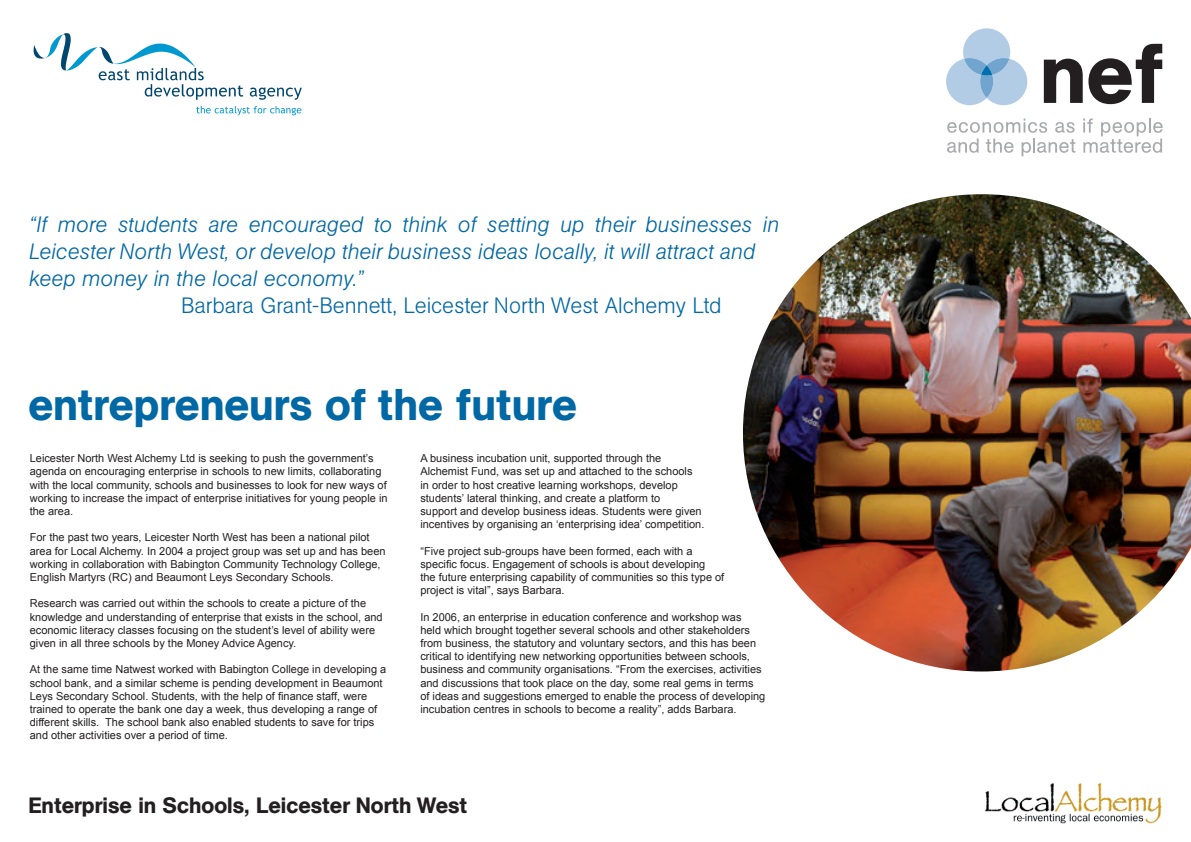
<style>
.page{position:relative;width:1191px;height:842px;background:#fff}
.page>*{position:absolute;margin:0;border:0;box-sizing:border-box;transform-origin:0 0}
.t1{font:500 44px "AG Book BQ";color:#0068a5}
.t2{font:italic 300 22px/27px "AG Book BQ";color:#0068a5}
.t3{font:300 22px "AG Book BQ";color:#0068a5}
.t4{font:500 22px "AG Book BQ";color:#231f20}
.t5{font:11px/13.2px "Arial";color:#231f20}
</style>
<div class="page">
<svg style="left:946px;top:28px;width:81px;height:77px"></svg>
<svg style="left:1043px;top:59px;width:39px;height:44px"></svg>
<svg style="left:1088px;top:44px;width:74px;height:60px"></svg>
<svg style="left:947px;top:119px;width:100px;height:14px"></svg>
<svg style="left:1055px;top:122px;width:19px;height:11px"></svg>
<svg style="left:947px;top:139px;width:31px;height:14px"></svg>
<svg style="left:985px;top:139px;width:28px;height:14px"></svg>
<svg style="left:1021px;top:139px;width:54px;height:17px"></svg>
<svg style="left:1083px;top:118px;width:79px;height:35px"></svg>
<img style="left:743px;top:194px;width:448px;height:477px">
<svg style="left:196px;top:106px;width:105px;height:9px"></svg>
<svg style="left:34px;top:33px;width:209px;height:67px"></svg>
<svg style="left:250px;top:87px;width:52px;height:13px"></svg>
<img style="left:985px;top:782px;width:177px;height:42px">
<h2 class="t2" style="left:28px;top:211px;width:752px">“If more students are encouraged to think of setting up their businesses in<br>Leicester North West, or develop their business ideas locally, it will attract and keep money in the local economy.”</h2>
<h2 class="t3" style="left:181px;top:292px;width:542px">Barbara Grant-Bennett, Leicester North West Alchemy Ltd</h2>
<h1 class="t1" style="left:28px;top:378px;width:550px">entrepreneurs of the future</h1>
<p class="t5" style="left:30px;top:452px;width:359px">Leicester North West Alchemy Ltd is seeking to push the government’s agenda on encouraging enterprise in schools to new limits, collaborating with the local community, schools and businesses to look for new ways of working to increase the impact of enterprise initiatives for young people in the area.</p>
<p class="t5" style="left:30px;top:531px;width:357px">For the past two years, Leicester North West has been a national pilot area for Local Alchemy. In 2004 a project group was set up and has been working in collaboration with Babington Community Technology College, English Martyrs (RC) and Beaumont Leys Secondary Schools.</p>
<p class="t5" style="left:30px;top:597px;width:354px">Research was carried out within the schools to create a picture of the knowledge and understanding of enterprise that exists in the school, and economic literacy classes focusing on the student’s level of ability were given in all three schools by the Money Advice Agency.</p>
<p class="t5" style="left:30px;top:663px;width:358px">At the same time Natwest worked with Babington College in developing a school bank, and a similar scheme is pending development in Beaumont Leys Secondary School. Students, with the help of finance staff, were trained to operate the bank one day a week, thus developing a range of different skills. The school bank also enabled students to save for trips and other activities over a period of time.</p>
<p class="t5" style="left:420px;top:452px;width:285px">A business incubation unit, supported through the Alchemist Fund, was set up and attached to the schools<br>in order to host creative learning workshops, develop students’ lateral thinking, and create a platform to<br>support and develop business ideas. Students were given incentives by organising an ‘enterprising idea’ competition.</p>
<p class="t5" style="left:420px;top:544px;width:305px">“Five project sub-groups have been formed, each with a specific focus. Engagement of schools is about developing<br>the future enterprising capability of communities so this type of project is vital”, says Barbara.</p>
<p class="t5" style="left:420px;top:610px;width:346px">In 2006, an enterprise in education conference and workshop was<br>held which brought together several schools and other stakeholders from business, the statutory and voluntary sectors, and this has been critical to identifying new networking opportunities between schools, business and community organisations. “From the exercises, activities and discussions that took place on the day, some real gems in terms of ideas and suggestions emerged to enable the process of developing incubation centres in schools to become a reality”, adds Barbara.</p>
<h2 class="t4" style="left:28px;top:792px;width:440px">Enterprise in Schools, Leicester North West</h2>
</div>
